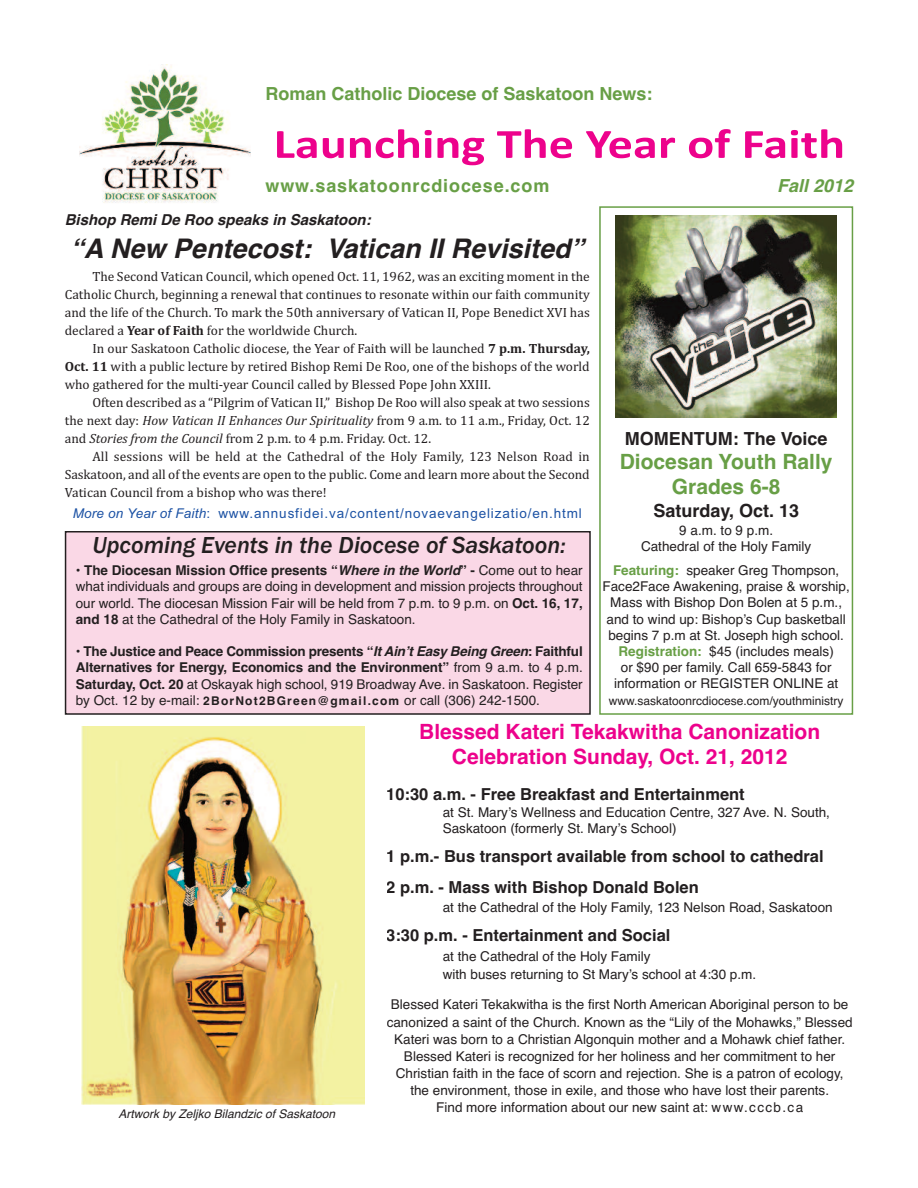
<style>
.page{position:relative;width:918px;height:1188px;background:#fff}
.page>*{position:absolute;margin:0;border:0;box-sizing:border-box;transform-origin:0 0}
.t1{font:700 42px "Calibri";color:#ed028c;scale:1.2 1}
.t2{font:italic 700 27px "Helvetica";color:#231f20}
.t3{font:italic 500 24px "Franklin Gothic";color:#231f20}
.t4{font:700 21px/25.2px "Helvetica";color:#ed028c;text-align:center}
.t5{font:700 21px/25.2px "Helvetica";color:#689f46;text-align:center}
.t6{font:700 18px "Helvetica";color:#689f46}
.t7{font:700 18px "Helvetica";color:#231f20}
.t8{font:700 18px "Helvetica";letter-spacing:.05em;color:#689f46}
.t9{font:italic 700 18px "Helvetica";color:#689f46}
.t10{font:700 16.5px/30.3px "Helvetica";color:#231f20}
.t11{font:italic 700 15px "Helvetica";color:#231f20}
.t12{font:13.5px/16.2px "Helvetica";color:#231f20;text-align:center}
.t13{font:13.5px/18px "Cambria";color:#231f20;text-align:justify}
.t14{font:700 13.5px/16.2px "Helvetica";letter-spacing:-.005em;color:#231f20;text-align:justify}
.t15{font:13.5px "Arial";letter-spacing:.065em;color:#1c52a4}
.t16{font:12px "Helvetica";color:#231f20}
.t17{font:italic 12px "Helvetica";color:#231f20}
.s1{font-weight:700}
.s2{font-style:italic}
.s3{font-weight:700;font-style:italic}
.s4{font-weight:400}
.s5{font-size:12px}
.s6{font-weight:700;color:#689f46}
</style>
<div class="page">
<img style="left:81px;top:726px;width:284px;height:379px">
<div style="left:599px;top:206px;width:254px;height:509px;border:2px solid #689f46"></div>
<img style="left:80px;top:65px;width:171px;height:138px">
<img style="left:616px;top:216px;width:221px;height:201px">
<div style="left:66px;top:532px;width:524px;height:182px;background:#fad8e6"></div>
<div style="left:65px;top:531px;width:526px;height:184px;border:2px solid #231f20"></div>
<h3 class="t6" style="left:266px;top:83px;width:389px">Roman Catholic Diocese of Saskatoon News:</h3>
<h1 class="t1" style="left:274px;top:119px;width:478px">Launching The Year of Faith</h1>
<h3 class="t8" style="left:266px;top:176px;width:285px">www.saskatoonrcdiocese.com</h3>
<h3 class="t9" style="left:777px;top:176px;width:78px">Fall 2012</h3>
<p class="t11" style="left:65px;top:211px;width:307px">Bishop Remi De Roo speaks in Saskatoon:</p>
<h2 class="t2" style="left:70px;top:233px;width:515px">“A New Pentecost: Vatican II Revisited”</h2>
<p class="t13" style="left:65px;top:267px;width:527px;text-indent:28px">The Second Vatican Council, which opened Oct. 11, 1962, was an exciting moment in the Catholic Church, beginning a renewal that continues to resonate within our faith community and the life of the Church. To mark the 50th anniversary of Vatican II, Pope Benedict XVI has declared a <span class="s1">Year of Faith</span> for the worldwide Church.</p>
<p class="t13" style="left:65px;top:339px;width:527px;text-indent:28px">In our Saskatoon Catholic diocese, the Year of Faith will be launched <span class="s1">7 p.m. Thursday, Oct. 11</span> with a public lecture by retired Bishop Remi De Roo, one of the bishops of the world who gathered for the multi-year Council called by Blessed Pope John XXIII.</p>
<p class="t13" style="left:65px;top:393px;width:527px;text-indent:28px">Often described as a “Pilgrim of Vatican II,” Bishop De Roo will also speak at two sessions the next day: <span class="s2">How Vatican II Enhances Our Spirituality</span> from 9 a.m. to 11 a.m., Friday, Oct. 12 and <span class="s2">Stories from the Council</span> from 2 p.m. to 4 p.m. Friday. Oct. 12.</p>
<p class="t13" style="left:65px;top:447px;width:527px;text-indent:28px">All sessions will be held at the Cathedral of the Holy Family, 123 Nelson Road in Saskatoon, and all of the events are open to the public. Come and learn more about the Second Vatican Council from a bishop who was there!</p>
<p class="t15" style="left:73px;top:505px;width:511px"><span class="s2">More on Year of Faith</span>: www.annusfidei.va/content/novaevangelizatio/en.html</p>
<h3 class="t3" style="left:92px;top:531px;width:475px">Upcoming Events in the Diocese of Saskatoon:</h3>
<p class="t12" style="left:76px;top:562px;width:509px;text-align:justify"><span class="s1">• The Diocesan Mission Office presents “</span><span class="s3">Where in the World</span><span class="s1">” -</span> Come out to hear what individuals and groups are doing in development and mission projects throughout our world. The diocesan Mission Fair will be held from 7 p.m. to 9 p.m. on <span class="s1">Oct. 16, 17, and 18</span> at the Cathedral of the Holy Family in Saskatoon.</p>
<p class="t14" style="left:76px;top:643px;width:509px">• The Justice and Peace Commission presents “<span class="s2">It Ain’t Easy Being Green</span>: Faithful Alternatives for Energy, Economics and the Environment” <span class="s4">from 9 a.m. to 4 p.m.<br></span>Saturday, Oct. 20 <span class="s4">at Oskayak high school, 919 Broadway Ave. in Saskatoon. Register by Oct. 12 by e-mail:</span> <span class="s5">2BorNot2BGreen@gmail.com</span> <span class="s4">or call (306) 242-1500.</span></p>
<h3 class="t7" style="left:625px;top:428px;width:204px">MOMENTUM: The Voice</h3>
<h3 class="t5" style="left:620px;top:449px;width:214px">Diocesan Youth Rally<br>Grades 6-8</h3>
<h3 class="t7" style="left:653px;top:500px;width:147px">Saturday, Oct. 13</h3>
<p class="t12" style="left:641px;top:522px;width:172px">9 a.m. to 9 p.m.<br>Cathedral of the Holy Family</p>
<p class="t12" style="left:603px;top:562px;width:249px"><span class="s6">Featuring:</span> speaker Greg Thompson, Face2Face Awakening, praise &amp; worship, Mass with Bishop Don Bolen at 5 p.m., and to wind up: Bishop’s Cup basketball begins 7 p.m at St. Joseph high school.<br><span class="s6">Registration:</span> $45 (includes meals)<br>or $90 per family. Call 659-5843 for information or REGISTER ONLINE at</p>
<p class="t16" style="left:609px;top:693px;width:236px">www.saskatoonrcdiocese.com/youthministry</p>
<p class="t17" style="left:118px;top:1107px;width:218px">Artwork by Zeljko Bilandzic of Saskatoon</p>
<h3 class="t4" style="left:419px;top:719px;width:403px">Blessed Kateri Tekakwitha Canonization<br>Celebration Sunday, Oct. 21, 2012</h3>
<p class="t10" style="left:386px;top:779px;width:360px">10:30 a.m. - Free Breakfast and Entertainment</p>
<p class="t12" style="left:443px;top:804px;width:389px;text-align:left">at St. Mary’s Wellness and Education Centre, 327 Ave. N. South,<br>Saskatoon (formerly St. Mary’s School)</p>
<p class="t10" style="left:386px;top:841px;width:439px">1 p.m.- Bus transport available from school to cathedral<br>2 p.m. - Mass with Bishop Donald Bolen</p>
<p class="t12" style="left:443px;top:900px;width:391px">at the Cathedral of the Holy Family, 123 Nelson Road, Saskatoon</p>
<p class="t10" style="left:386px;top:921px;width:286px">3:30 p.m. - Entertainment and Social</p>
<p class="t12" style="left:443px;top:948px;width:315px;line-height:17.5px;text-align:left">at the Cathedral of the Holy Family<br>with buses returning to St Mary’s school at 4:30 p.m.</p>
<p class="t12" style="left:387px;top:996px;width:468px;line-height:17.1px">Blessed Kateri Tekakwitha is the first North American Aboriginal person to be canonized a saint of the Church. Known as the “Lily of the Mohawks,” Blessed Kateri was born to a Christian Algonquin mother and a Mohawk chief father.<br>Blessed Kateri is recognized for her holiness and her commitment to her Christian faith in the face of scorn and rejection. She is a patron of ecology, the environment, those in exile, and those who have lost their parents.<br>Find more information about our new saint at: www.cccb.ca</p>
</div>
